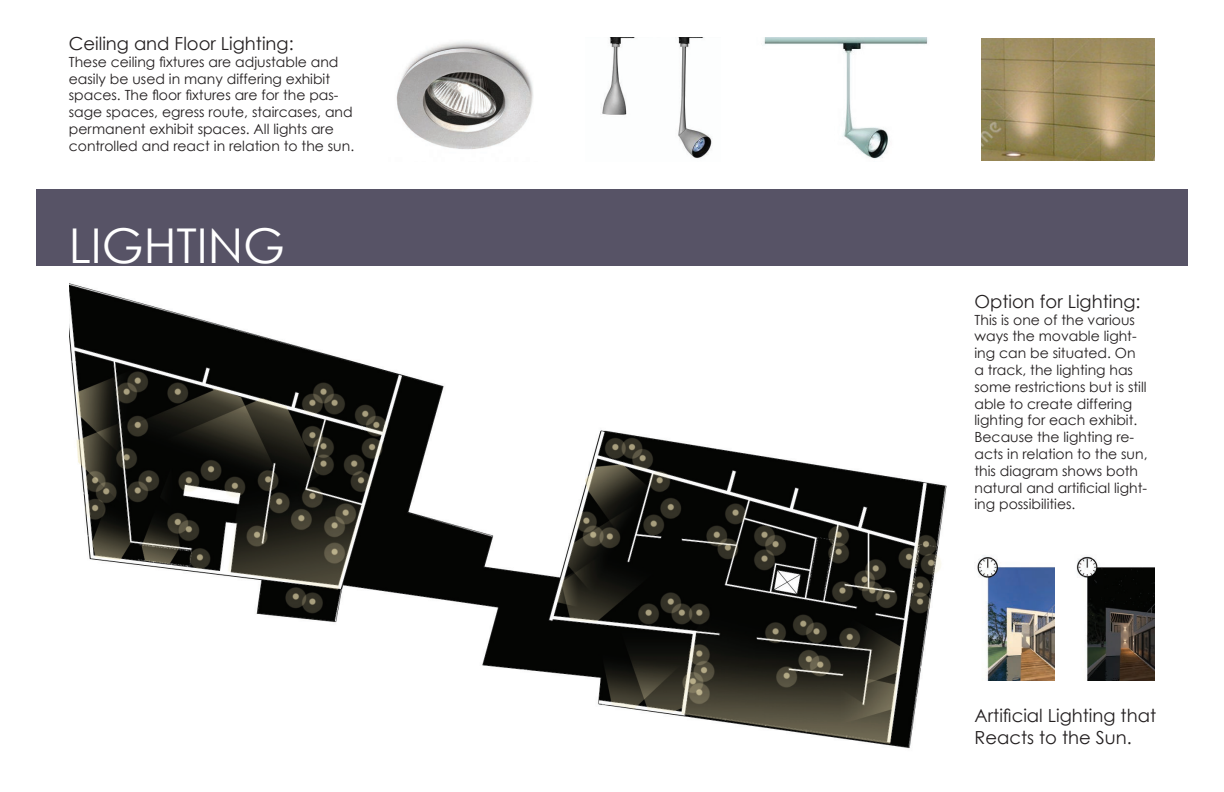
<style>
.page{position:relative;width:1224px;height:792px;background:#fff}
.page>*{position:absolute;margin:0;border:0;box-sizing:border-box;transform-origin:0 0}
.t1{font:48px "Century Gothic";color:#fff}
.t2{font:18px/21.6px "Century Gothic";color:#231f20}
.t3{font:14px/16.8px "Century Gothic";color:#231f20}
</style>
<div class="page">
<img style="left:69px;top:283px;width:878px;height:466px">
<img style="left:982px;top:38px;width:172px;height:122px">
<img style="left:396px;top:41px;width:137px;height:109px">
<div style="left:36px;top:189px;width:1152px;height:77px;background:#575366"></div>
<img style="left:764px;top:38px;width:164px;height:121px">
<img style="left:602px;top:38px;width:110px;height:121px">
<img style="left:977px;top:555px;width:77px;height:125px">
<img style="left:1076px;top:556px;width:78px;height:124px">
<p class="t2" style="left:69px;top:32px;width:226px">Ceiling and Floor Lighting:</p>
<p class="t3" style="left:69px;top:53px;width:287px">These ceiling fixtures are adjustable and easily be used in many differing exhibit spaces. The floor fixtures are for the pas&shy;sage spaces, egress route, staircases, and permanent exhibit spaces. All lights are controlled and react in relation to the sun.</p>
<h1 class="t1" style="left:69px;top:217px;width:218px">LIGHTING</h1>
<p class="t2" style="left:975px;top:290px;width:168px">Option for Lighting:</p>
<p class="t3" style="left:975px;top:311px;width:175px">This is one of the various ways the movable light&shy;ing can be situated. On a track, the lighting has some restrictions but is still able to create differing lighting for each exhibit.<br>Because the lighting re&shy;acts in relation to the sun, this diagram shows both natural and artificial light&shy;ing possibilities.</p>
<p class="t2" style="left:975px;top:705px;width:183px">Artificial Lighting that<br>Reacts to the Sun.</p>
</div>
